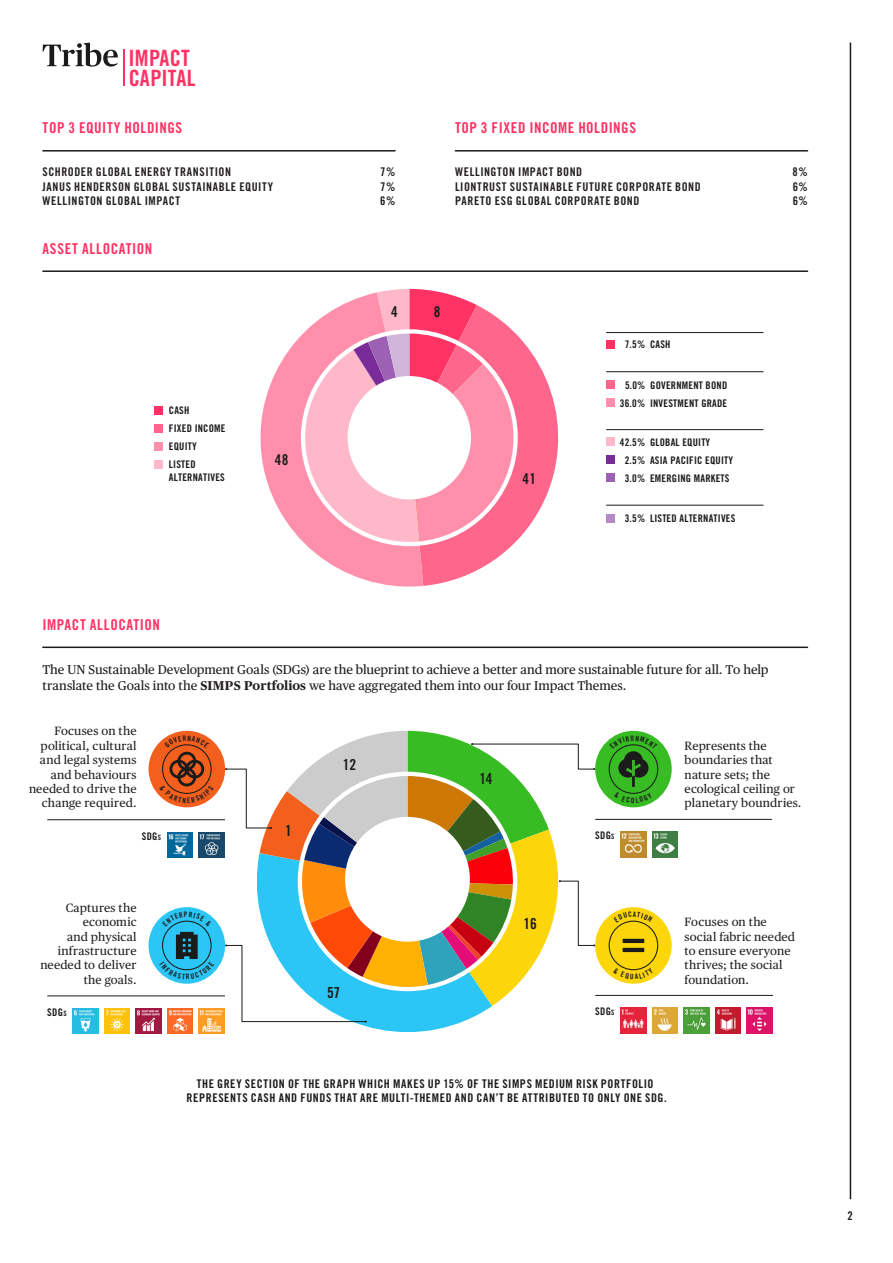
<style>
.page{position:relative;width:893px;height:1263px;background:#fff}
.page>*{position:absolute;margin:0;border:0;box-sizing:border-box;transform-origin:0 0}
.t1{font:22.5px/19.6px "Trade Gothic Bold Cond Twenty";letter-spacing:.005em;color:#ff3264}
.t2{font:15.15px "Trade Gothic LT Pro Bd Cn 20";letter-spacing:-.015em;color:#1b1b1b}
.Body_copy{font:15px "Trade Gothic LT Pro Bd Cn 20";letter-spacing:.04em;color:#ff3264}
.Trade_Gothic{font:15px "Trade Gothic LT Pro Bd Cn 20";letter-spacing:.035em;color:#ff3264}
.t3{font:15px "Trade Gothic LT Pro Bd Cn 20";color:#1b1b1b}
.Body_copy-2{font:12.75px/15.3px "Publico Text";letter-spacing:-.005em;color:#1b1b1b}
.Body_copy-3{font:12px/14.4px "Publico Text";letter-spacing:.015em;color:#231f20}
.Body_copy-4{font:12px "Trade Gothic LT Pro Bd Cn 20";letter-spacing:.05em;color:#231f20}
.Body_copy-5{font:12px/13.8px "Trade Gothic LT Pro Bd Cn 20";letter-spacing:.05em;color:#1b1b1b;text-align:center}
.Graphs{font:10.5px/18px "Trade Gothic LT Pro Bd Cn 20";letter-spacing:.02em;color:#1b1b1b}
.s1{font-weight:700;color:#231f20}
.s2{color:#1b1b1b}
.s3{font-size:7.35px}
</style>
<div class="page">
<hr style="left:850px;top:43px;width:1px;height:1156px;background:#1b1b1b">
<svg style="left:43px;top:43px;width:75px;height:24px"></svg>
<hr style="left:124px;top:50px;width:1px;height:36px;background:#ff3264">
<svg style="left:423px;top:343px;width:136px;height:243px;fill:#ff668c"></svg>
<svg style="left:260px;top:335px;width:163px;height:252px;fill:#ff8fab"></svg>
<svg style="left:302px;top:289px;width:222px;height:258px;background:#fb97b2"></svg>
<div style="left:348px;top:376px;width:123px;height:123px;background:#fff;border-radius:50%"></div>
<div style="left:155px;top:406px;width:8px;height:9px;background:#ff3264"></div>
<div style="left:155px;top:424px;width:8px;height:9px;background:#ff668c"></div>
<div style="left:155px;top:442px;width:8px;height:9px;background:#ff8fab"></div>
<div style="left:155px;top:460px;width:8px;height:9px;background:#ffb8c9"></div>
<div style="left:606px;top:438px;width:9px;height:8px;background:#ffb8c9"></div>
<div style="left:606px;top:456px;width:9px;height:8px;background:#7a2b9a"></div>
<div style="left:606px;top:474px;width:9px;height:8px;background:#9c61b2"></div>
<div style="left:606px;top:514px;width:9px;height:8px;background:#b58ac7"></div>
<hr style="left:606px;top:505px;width:157px;height:1px;background:#1b1b1b">
<div style="left:606px;top:340px;width:9px;height:8px;background:#ff3264"></div>
<div style="left:606px;top:380px;width:9px;height:9px;background:#ff668c"></div>
<div style="left:606px;top:398px;width:9px;height:9px;background:#ff8fab"></div>
<hr style="left:606px;top:371px;width:157px;height:1px;background:#1b1b1b">
<hr style="left:606px;top:429px;width:157px;height:1px;background:#1b1b1b">
<hr style="left:606px;top:332px;width:157px;height:1px;background:#1b1b1b">
<svg style="left:257px;top:1022px;width:205px;height:10px"></svg>
<div style="left:149px;top:907px;width:76px;height:77px;background:#2bc6f5;border-radius:50%"></div>
<div style="left:149px;top:731px;width:76px;height:76px;background:#f3601e;border-radius:50%"></div>
<div style="left:595px;top:907px;width:77px;height:77px;background:#fcd60a;border-radius:50%"></div>
<div style="left:609px;top:921px;width:49px;height:49px;border:1px solid #1b1b1b;border-radius:50%"></div>
<hr style="left:623px;top:939px;width:21px;height:4px;background:#1b1b1b">
<hr style="left:623px;top:948px;width:21px;height:4px;background:#1b1b1b">
<div style="left:595px;top:731px;width:77px;height:76px;background:#38bc24;border-radius:50%"></div>
<img style="left:621px;top:832px;width:25px;height:25px">
<img style="left:652px;top:832px;width:26px;height:25px">
<img style="left:621px;top:1008px;width:25px;height:25px">
<img style="left:652px;top:1008px;width:26px;height:25px">
<img style="left:747px;top:1008px;width:25px;height:25px">
<img style="left:715px;top:1008px;width:26px;height:25px">
<img style="left:684px;top:1008px;width:25px;height:25px">
<hr style="left:43px;top:150px;width:352px;height:2px;background:#1b1b1b">
<hr style="left:455px;top:150px;width:352px;height:2px;background:#1b1b1b">
<hr style="left:43px;top:270px;width:764px;height:2px;background:#1b1b1b">
<hr style="left:43px;top:646px;width:764px;height:2px;background:#1b1b1b">
<svg style="left:225px;top:731px;width:370px;height:291px"></svg>
<hr style="left:595px;top:819px;width:177px;height:1px;background:#1b1b1b">
<hr style="left:595px;top:995px;width:178px;height:1px;background:#1b1b1b">
<img style="left:73px;top:1008px;width:25px;height:26px">
<img style="left:104px;top:1008px;width:26px;height:26px">
<img style="left:199px;top:1008px;width:25px;height:26px">
<img style="left:167px;top:1008px;width:26px;height:26px">
<img style="left:136px;top:1008px;width:25px;height:26px">
<hr style="left:48px;top:995px;width:177px;height:1px;background:#1b1b1b">
<img style="left:199px;top:832px;width:25px;height:26px">
<img style="left:167px;top:832px;width:26px;height:26px">
<hr style="left:48px;top:819px;width:177px;height:1px;background:#1b1b1b">
<svg style="left:159px;top:932px;width:55px;height:47px"></svg>
<svg style="left:162px;top:912px;width:50px;height:14px"></svg>
<svg style="left:159px;top:735px;width:55px;height:68px"></svg>
<svg style="left:613px;top:968px;width:40px;height:11px"></svg>
<svg style="left:614px;top:911px;width:39px;height:11px"></svg>
<svg style="left:610px;top:735px;width:48px;height:68px"></svg>
<h1 class="t1" style="left:129px;top:48px;width:69px">IMPACT<br>CAPITAL</h1>
<p class="Body_copy" style="left:43px;top:119px;width:141px">TOP 3 EQUITY HOLDINGS</p>
<p class="Trade_Gothic" style="left:455px;top:119px;width:183px">TOP 3 FIXED INCOME HOLDINGS</p>
<p class="Body_copy-4" style="left:43px;top:165px;width:190px">SCHRODER GLOBAL ENERGY TRANSITION</p>
<p class="Body_copy-4" style="left:380px;top:165px;width:17px">7%</p>
<p class="Body_copy-4" style="left:43px;top:179px;width:232px">JANUS HENDERSON GLOBAL SUSTAINABLE EQUITY</p>
<p class="Body_copy-4" style="left:380px;top:179px;width:17px">7%</p>
<p class="Body_copy-4" style="left:43px;top:193px;width:139px">WELLINGTON GLOBAL IMPACT</p>
<p class="Body_copy-4" style="left:380px;top:193px;width:17px">6%</p>
<p class="Body_copy" style="left:43px;top:239px;width:111px">ASSET ALLOCATION</p>
<p class="Graphs" style="left:169px;top:401px;width:58px">CASH<br>FIXED INCOME<br>EQUITY<br>LISTED</p>
<p class="Graphs" style="left:169px;top:468px;width:57px">ALTERNATIVES</p>
<p class="t3" style="left:275px;top:451px;width:15px">48</p>
<p class="t3" style="left:391px;top:303px;width:8px">4</p>
<p class="Body_copy-4" style="left:455px;top:165px;width:129px">WELLINGTON IMPACT BOND</p>
<p class="Body_copy-4" style="left:793px;top:165px;width:17px">8%</p>
<p class="Body_copy-4" style="left:455px;top:179px;width:247px">LIONTRUST SUSTAINABLE FUTURE CORPORATE BOND</p>
<p class="Body_copy-4" style="left:793px;top:179px;width:17px">6%</p>
<p class="Body_copy-4" style="left:455px;top:193px;width:186px">PARETO ESG GLOBAL CORPORATE BOND</p>
<p class="Body_copy-4" style="left:793px;top:193px;width:17px">6%</p>
<p class="t3" style="left:434px;top:302px;width:8px">8</p>
<p class="t3" style="left:522px;top:469px;width:15px">41</p>
<p class="Graphs" style="left:625px;top:335px;width:47px">7.5% CASH</p>
<p class="Graphs" style="left:620px;top:376px;width:109px;text-align:center">5.0% GOVERNMENT BOND<br>36.0% INVESTMENT GRADE</p>
<p class="Graphs" style="left:625px;top:433px;width:110px;text-indent:-5px">42.5% GLOBAL EQUITY<br>2.5% ASIA PACIFIC EQUITY<br>3.0% EMERGING MARKETS</p>
<p class="Graphs" style="left:625px;top:510px;width:112px">3.5% LISTED ALTERNATIVES</p>
<p class="Body_copy" style="left:42px;top:615px;width:119px">IMPACT ALLOCATION</p>
<p class="Body_copy-2" style="left:43px;top:661px;width:728px">The UN Sustainable Development Goals (SDGs) are the blueprint to achieve a better and more sustainable future for all. To help translate the Goals into the <span class="s1">SIMPS Portfolios</span> we have aggregated them into our four Impact Themes.</p>
<p class="Body_copy-3" style="left:29px;top:723px;width:109px;text-align:right">Focuses on the political, cultural and legal systems and behaviours needed to drive the change required<span class="s2">.</span></p>
<p class="Graphs" style="left:142px;top:827px;width:21px">SDG<span class="s3">S</span></p>
<p class="Body_copy-3" style="left:40px;top:899px;width:98px;text-align:right">Captures the economic<br>and physical infrastructure needed to deliver the goals<span class="s2">.</span></p>
<p class="t2" style="left:285px;top:821px;width:8px">1</p>
<p class="t2" style="left:343px;top:755px;width:15px">12</p>
<p class="t2" style="left:327px;top:983px;width:15px">57</p>
<p class="t2" style="left:479px;top:769px;width:15px">14</p>
<p class="t2" style="left:523px;top:914px;width:15px">16</p>
<p class="Graphs" style="left:595px;top:826px;width:21px">SDG<span class="s3">S</span></p>
<p class="Graphs" style="left:47px;top:1003px;width:21px">SDG<span class="s3">S</span></p>
<p class="Graphs" style="left:595px;top:1002px;width:21px">SDG<span class="s3">S</span></p>
<p class="Body_copy-3" style="left:685px;top:738px;width:118px">Represents the boundaries that nature sets; the ecological ceiling or planetary boundries<span class="s2">.</span></p>
<p class="Body_copy-3" style="left:685px;top:914px;width:112px">Focuses on the social fabric needed to ensure everyone thrives; the social foundation<span class="s2">.</span></p>
<p class="Body_copy-5" style="left:187px;top:1077px;width:482px">THE GREY SECTION OF THE GRAPH WHICH MAKES UP 15% OF THE SIMPS MEDIUM RISK PORTFOLIO<br>REPRESENTS CASH AND FUNDS THAT ARE MULTI-THEMED AND CAN’T BE ATTRIBUTED TO ONLY ONE SDG.</p>
<p class="Body_copy-5" style="left:848px;top:1209px;width:7px">2</p>
</div>
